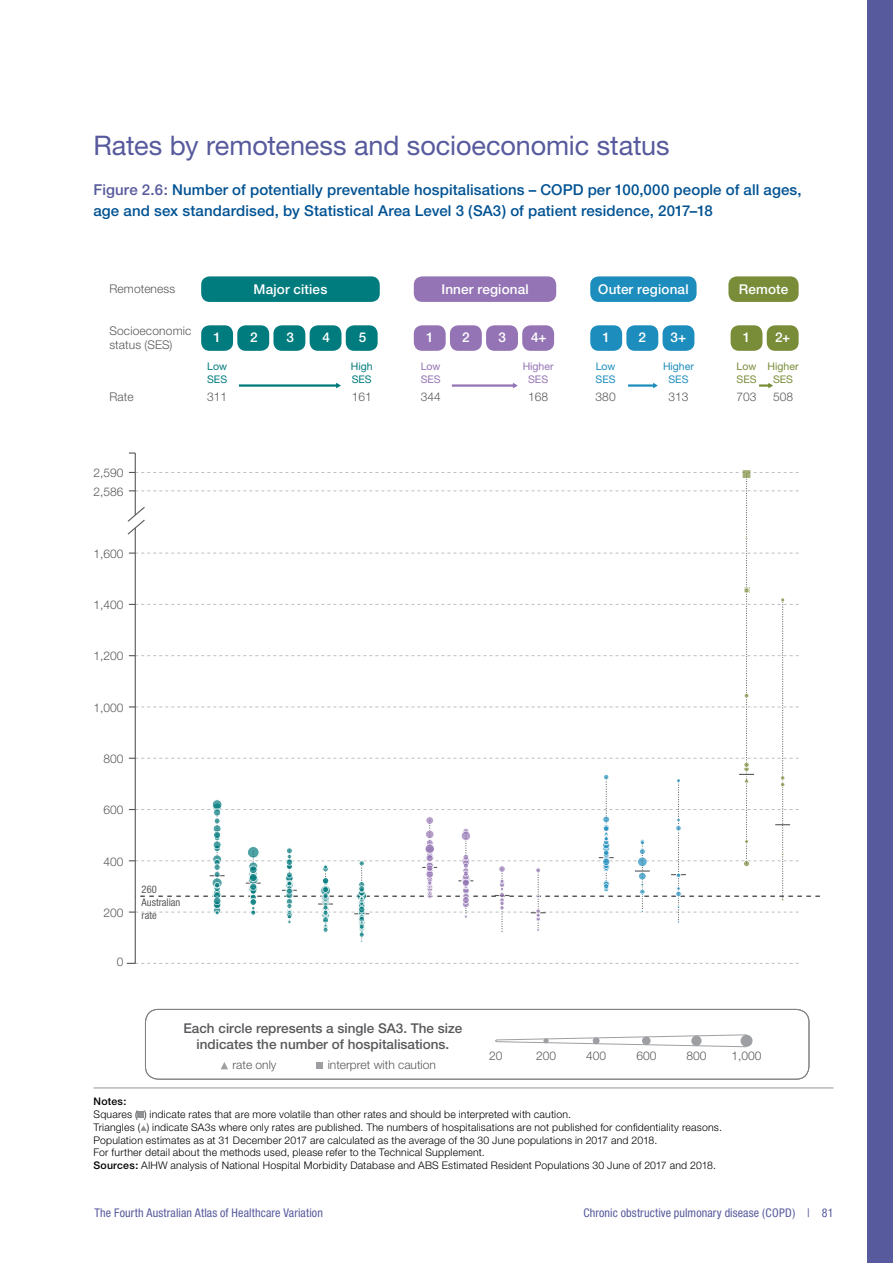
<style>
.page{position:relative;width:893px;height:1263px;background:#fff}
.page>*{position:absolute;margin:0;border:0;box-sizing:border-box;transform-origin:0 0}
._02_Main_Header_sub{font:27px "Helvetica Neue";letter-spacing:-.005em;color:#575a9c}
._02_Figure_Header{font:500 15px/21px "Helvetica Neue";letter-spacing:.005em;color:#005293}
.t1{font:500 13.5px/16.2px "Helvetica Neue";color:#58595b;text-align:center}
.t2{font:500 13.5px "Helvetica Neue";letter-spacing:.01em;color:#fff}
.t3{font:300 12px/14.4px "Helvetica Neue";color:#58595b}
.t4{font:condensed 12px "Helvetica Neue";letter-spacing:.01em;color:#575a9c}
._05_Footnote_7pt{font:300 10.5px "Helvetica Neue";letter-spacing:.02em;color:#000}
.t5{font:condensed 10.5px/12.6px "Helvetica Neue";color:#58595b}
.t6{font:10.5px/12.6px "Helvetica Neue";color:#9474b4}
.t7{font:10.5px/12.6px "Helvetica Neue";color:#1c8dbd}
.t8{font:10.5px/12.6px "Helvetica Neue";color:#798d39}
.t9{font:10.5px/12.6px "Helvetica Neue";color:#007b7e}
._05_Footnote_7pt_Not{font:500 10.5px "Helvetica Neue";letter-spacing:.02em;color:#000}
.s1{color:#575a9c}
.s2{font-weight:500}
</style>
<div class="page">
<div style="left:867px;top:0;width:26px;height:1263px;background:#575a9c"></div>
<hr style="left:94px;top:1087px;width:739px;height:1px;background:#939598">
<svg style="left:138px;top:1112px;width:6px;height:6px"></svg>
<svg style="left:140px;top:1125px;width:7px;height:6px"></svg>
<div style="left:145px;top:1009px;width:664px;height:70px;border:1px solid #808285;border-radius:13px"></div>
<div style="left:316px;top:1062px;width:7px;height:7px;background:#9d9fa2"></div>
<svg style="left:221px;top:1062px;width:7px;height:7px"></svg>
<svg style="left:495px;top:1034px;width:252px;height:13px"></svg>
<div style="left:593px;top:1037px;width:7px;height:7px;background:#9d9fa2;border-radius:50%"></div>
<div style="left:642px;top:1036px;width:9px;height:9px;background:#9d9fa2;border-radius:50%"></div>
<div style="left:691px;top:1036px;width:11px;height:10px;background:#9d9fa2;border-radius:50%"></div>
<div style="left:741px;top:1035px;width:11px;height:12px;background:#9d9fa2;border-radius:50%"></div>
<svg style="left:127px;top:963px;width:672px;height:1px"></svg>
<hr style="left:135px;top:528px;width:1px;height:435px;background:#58595b">
<svg style="left:129px;top:452px;width:6px;height:2px"></svg>
<hr style="left:135px;top:453px;width:1px;height:62px;background:#58595b">
<div style="left:201px;top:276px;width:179px;height:26px;background:#007b7e;border-radius:9px"></div>
<div style="left:201px;top:325px;width:32px;height:26px;background:#007b7e;border-radius:9px"></div>
<div style="left:237px;top:325px;width:32px;height:26px;background:#007b7e;border-radius:9px"></div>
<div style="left:273px;top:325px;width:32px;height:26px;background:#007b7e;border-radius:9px"></div>
<div style="left:310px;top:325px;width:31px;height:26px;background:#007b7e;border-radius:9px"></div>
<div style="left:346px;top:325px;width:32px;height:26px;background:#007b7e;border-radius:9px"></div>
<div style="left:414px;top:276px;width:142px;height:26px;background:#9474b4;border-radius:9px"></div>
<div style="left:414px;top:325px;width:32px;height:26px;background:#9474b4;border-radius:9px"></div>
<div style="left:450px;top:325px;width:32px;height:26px;background:#9474b4;border-radius:9px"></div>
<div style="left:486px;top:325px;width:32px;height:26px;background:#9474b4;border-radius:9px"></div>
<div style="left:522px;top:325px;width:32px;height:26px;background:#9474b4;border-radius:9px"></div>
<div style="left:590px;top:276px;width:107px;height:26px;background:#1c8dbd;border-radius:9px"></div>
<div style="left:590px;top:325px;width:32px;height:26px;background:#1c8dbd;border-radius:9px"></div>
<div style="left:626px;top:325px;width:32px;height:26px;background:#1c8dbd;border-radius:9px"></div>
<div style="left:663px;top:325px;width:31px;height:26px;background:#1c8dbd;border-radius:9px"></div>
<div style="left:728px;top:276px;width:71px;height:26px;background:#798d39;border-radius:9px"></div>
<div style="left:731px;top:325px;width:31px;height:26px;background:#798d39;border-radius:9px"></div>
<div style="left:767px;top:325px;width:32px;height:26px;background:#798d39;border-radius:9px"></div>
<svg style="left:239px;top:382px;width:102px;height:7px"></svg>
<svg style="left:451px;top:383px;width:67px;height:6px"></svg>
<svg style="left:628px;top:382px;width:30px;height:7px"></svg>
<svg style="left:759px;top:382px;width:14px;height:7px"></svg>
<div style="left:742px;top:470px;width:9px;height:8px;background:#a1af75"></div>
<div style="left:742px;top:469px;width:9px;height:10px;border:1px solid #fff"></div>
<svg style="left:127px;top:472px;width:693px;height:471px"></svg>
<h2 class="_02_Main_Header_sub" style="left:94px;top:129px;width:578px">Rates by remoteness and socioeconomic status</h2>
<p class="_02_Figure_Header" style="left:94px;top:179px;width:710px"><span class="s1">Figure 2.6:</span> Number of potentially preventable hospitalisations – COPD per 100,000 people of all ages, age and sex standardised, by Statistical Area Level 3 (SA3) of patient residence, 2017–18</p>
<p class="t3" style="left:109px;top:281px;width:67px">Remoteness</p>
<p class="t3" style="left:109px;top:323px;width:84px">Socioeconomic status (SES)</p>
<p class="t3" style="left:109px;top:389px;width:26px">Rate</p>
<p class="t2" style="left:254px;top:281px;width:75px">Major cities</p>
<p class="t2" style="left:213px;top:329px;width:9px">1</p>
<p class="t2" style="left:250px;top:329px;width:9px">2</p>
<p class="t2" style="left:286px;top:329px;width:9px">3</p>
<p class="t2" style="left:323px;top:329px;width:9px">4</p>
<p class="t2" style="left:359px;top:329px;width:9px">5</p>
<p class="t9" style="left:207px;top:360px;width:22px">Low<br>SES</p>
<p class="t3" style="left:207px;top:389px;width:22px">311</p>
<p class="t9" style="left:351px;top:360px;width:23px">High<br>SES</p>
<p class="t3" style="left:352px;top:389px;width:22px">161</p>
<p class="t3" style="left:94px;top:465px;width:32px">2,590</p>
<p class="t3" style="left:94px;top:484px;width:32px">2,586</p>
<p class="t3" style="left:94px;top:546px;width:32px">1,600</p>
<p class="t3" style="left:94px;top:597px;width:32px">1,400</p>
<p class="t3" style="left:94px;top:649px;width:32px">1,200</p>
<p class="t3" style="left:94px;top:700px;width:32px">1,000</p>
<p class="t3" style="left:104px;top:751px;width:22px">800</p>
<p class="t3" style="left:104px;top:802px;width:22px">600</p>
<p class="t3" style="left:104px;top:854px;width:22px">400</p>
<p class="t5" style="left:142px;top:883px;width:40px">260<br>Australian</p>
<p class="t3" style="left:104px;top:905px;width:22px">200</p>
<p class="t5" style="left:142px;top:908px;width:17px">rate</p>
<p class="t3" style="left:117px;top:954px;width:8px">0</p>
<p class="t2" style="left:441px;top:281px;width:89px">Inner regional</p>
<p class="t2" style="left:426px;top:329px;width:9px">1</p>
<p class="t2" style="left:462px;top:329px;width:9px">2</p>
<p class="t2" style="left:498px;top:329px;width:9px">3</p>
<p class="t2" style="left:531px;top:329px;width:17px">4+</p>
<p class="t2" style="left:598px;top:281px;width:92px">Outer regional</p>
<p class="t2" style="left:602px;top:329px;width:9px">1</p>
<p class="t2" style="left:639px;top:329px;width:9px">2</p>
<p class="t2" style="left:671px;top:329px;width:17px">3+</p>
<p class="t2" style="left:739px;top:281px;width:51px">Remote</p>
<p class="t2" style="left:743px;top:329px;width:9px">1</p>
<p class="t2" style="left:775px;top:329px;width:17px">2+</p>
<p class="t6" style="left:421px;top:360px;width:22px">Low<br>SES</p>
<p class="t6" style="left:523px;top:360px;width:32px;text-align:center">Higher<br>SES</p>
<p class="t7" style="left:596px;top:360px;width:22px">Low<br>SES</p>
<p class="t7" style="left:663px;top:360px;width:32px;text-align:center">Higher<br>SES</p>
<p class="t8" style="left:736px;top:360px;width:22px">Low<br>SES</p>
<p class="t8" style="left:768px;top:360px;width:32px;text-align:center">Higher<br>SES</p>
<p class="t3" style="left:421px;top:389px;width:22px">344</p>
<p class="t3" style="left:528px;top:389px;width:22px">168</p>
<p class="t3" style="left:596px;top:389px;width:22px">380</p>
<p class="t3" style="left:668px;top:389px;width:22px">313</p>
<p class="t3" style="left:736px;top:389px;width:22px">703</p>
<p class="t3" style="left:773px;top:389px;width:22px">508</p>
<p class="t1" style="left:183px;top:1020px;width:280px">Each circle represents a single SA3. The size indicates the number of hospitalisations.</p>
<p class="t3" style="left:232px;top:1057px;width:46px">rate only</p>
<p class="t3" style="left:328px;top:1057px;width:110px">interpret with caution</p>
<p class="t3" style="left:489px;top:1048px;width:15px">20</p>
<p class="t3" style="left:536px;top:1048px;width:22px">200</p>
<p class="t3" style="left:586px;top:1048px;width:22px">400</p>
<p class="t3" style="left:636px;top:1048px;width:22px">600</p>
<p class="t3" style="left:686px;top:1048px;width:22px">800</p>
<p class="t3" style="left:731px;top:1048px;width:32px">1,000</p>
<p class="_05_Footnote_7pt_Not" style="left:94px;top:1095px;width:34px">Notes:</p>
<p class="_05_Footnote_7pt" style="left:94px;top:1108px;width:479px">Squares ( ) indicate rates that are more volatile than other rates and should be interpreted with caution.</p>
<p class="_05_Footnote_7pt" style="left:94px;top:1121px;width:630px">Triangles ( ) indicate SA3s where only rates are published. The numbers of hospitalisations are not published for confidentiality reasons.</p>
<p class="_05_Footnote_7pt" style="left:94px;top:1133px;width:565px">Population estimates as at 31 December 2017 are calculated as the average of the 30 June populations in 2017 and 2018.</p>
<p class="_05_Footnote_7pt" style="left:94px;top:1146px;width:393px">For further detail about the methods used, please refer to the Technical Supplement.</p>
<p class="_05_Footnote_7pt" style="left:94px;top:1159px;width:624px"><span class="s2">Sources:</span> AIHW analysis of National Hospital Morbidity Database and ABS Estimated Resident Populations 30 June of 2017 and 2018.</p>
<p class="t4" style="left:94px;top:1206px;width:230px">The Fourth Australian Atlas of Healthcare Variation</p>
<p class="t4" style="left:583px;top:1206px;width:252px">Chronic obstructive pulmonary disease (COPD) | 81</p>
</div>
